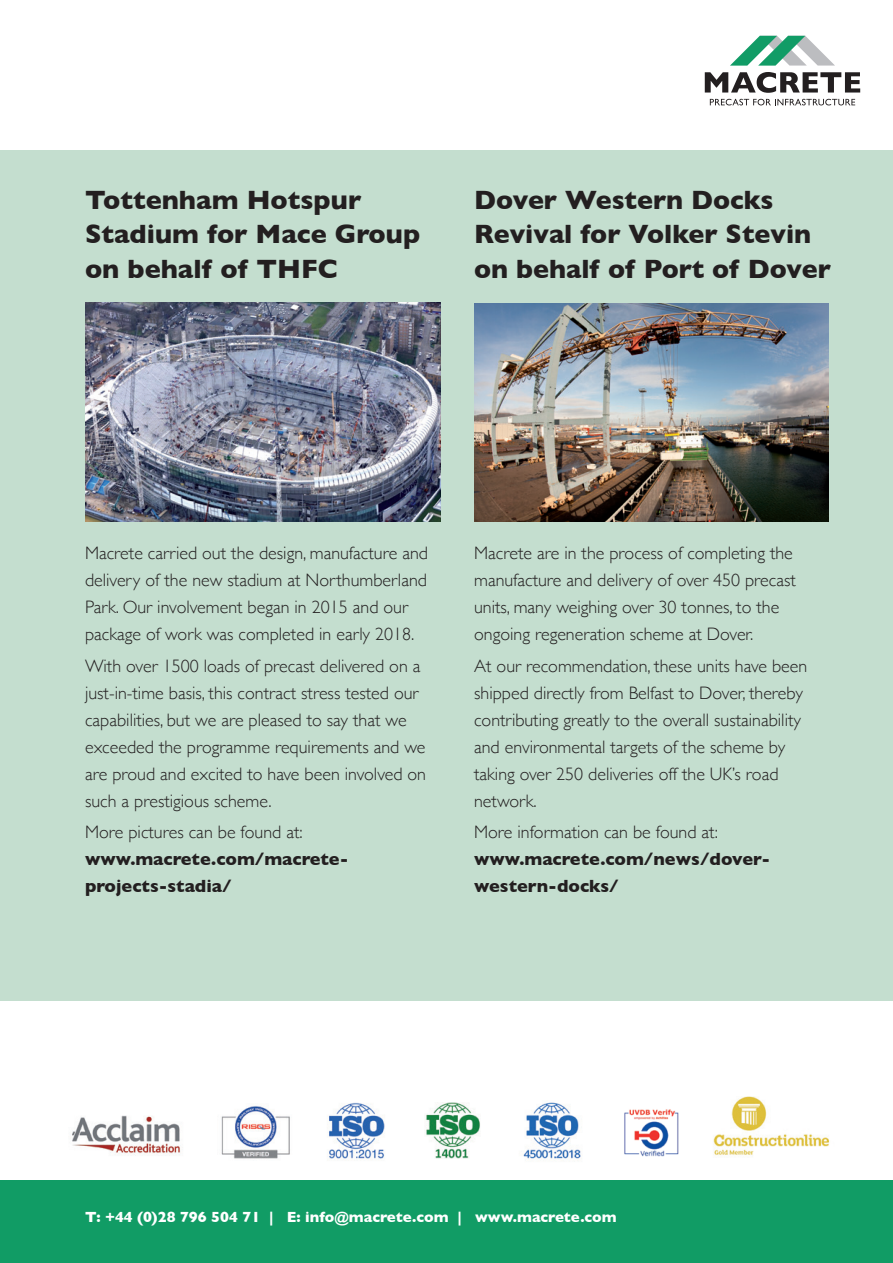
<style>
.page{position:relative;width:893px;height:1263px;background:#fff}
.page>*{position:absolute;margin:0;border:0;box-sizing:border-box;transform-origin:0 0}
.t1{font:700 27px/34.5px "Gill Sans";color:#231f20}
.t2{font:300 18px/27px "Gill Sans";color:#231f20}
.t3{font:700 18px/27px "Gill Sans";color:#231f20}
.t4{font:700 15px "Gill Sans";color:#fff}
</style>
<div class="page">
<div style="left:0;top:1180px;width:893px;height:83px;background:#119c65"></div>
<svg style="left:705px;top:72px;width:155px;height:21px"></svg>
<svg style="left:730px;top:36px;width:105px;height:30px"></svg>
<svg style="left:710px;top:99px;width:145px;height:6px"></svg>
<img style="left:72px;top:1115px;width:109px;height:41px">
<img style="left:713px;top:1096px;width:116px;height:59px">
<img style="left:624px;top:1109px;width:55px;height:48px">
<img style="left:221px;top:1106px;width:69px;height:53px">
<img style="left:523px;top:1102px;width:58px;height:57px">
<img style="left:426px;top:1103px;width:54px;height:56px">
<img style="left:329px;top:1102px;width:56px;height:58px">
<div style="left:0;top:150px;width:893px;height:850px;background:#c4decf"></div>
<img style="left:474px;top:304px;width:354px;height:218px">
<img style="left:85px;top:303px;width:355px;height:218px">
<p class="t1" style="left:85px;top:182px;width:337px">Tottenham Hotspur<br>Stadium for Mace Group on behalf of THFC</p>
<p class="t1" style="left:474px;top:182px;width:358px">Dover Western Docks<br>Revival for Volker Stevin on behalf of Port of Dover</p>
<p class="t2" style="left:85px;top:539px;width:344px">Macrete carried out the design, manufacture and delivery of the new stadium at Northumberland Park. Our involvement began in 2015 and our package of work was completed in early 2018.</p>
<p class="t2" style="left:85px;top:651px;width:343px">With over 1500 loads of precast delivered on a just-in-time basis, this contract stress tested our capabilities, but we are pleased to say that we exceeded the programme requirements and we are proud and excited to have been involved on such a prestigious scheme.</p>
<p class="t2" style="left:85px;top:818px;width:219px">More pictures can be found at:</p>
<p class="t3" style="left:85px;top:845px;width:265px">www.macrete.com/macrete&shy;projects-stadia/</p>
<p class="t2" style="left:474px;top:539px;width:323px">Macrete are in the process of completing the manufacture and delivery of over 450 precast units, many weighing over 30 tonnes, to the ongoing regeneration scheme at Dover.</p>
<p class="t2" style="left:474px;top:651px;width:335px">At our recommendation, these units have been shipped directly from Belfast to Dover, thereby contributing greatly to the overall sustainability and environmental targets of the scheme by taking over 250 deliveries off the UK’s road network.</p>
<p class="t2" style="left:474px;top:817px;width:245px">More information can be found at:</p>
<p class="t3" style="left:474px;top:845px;width:298px">www.macrete.com/news/dover&shy;western-docks/</p>
<p class="t4" style="left:85px;top:1205px;width:533px">T: +44 (0)28 796 504 71 | E: info@macrete.com | www.macrete.com</p>
</div>
